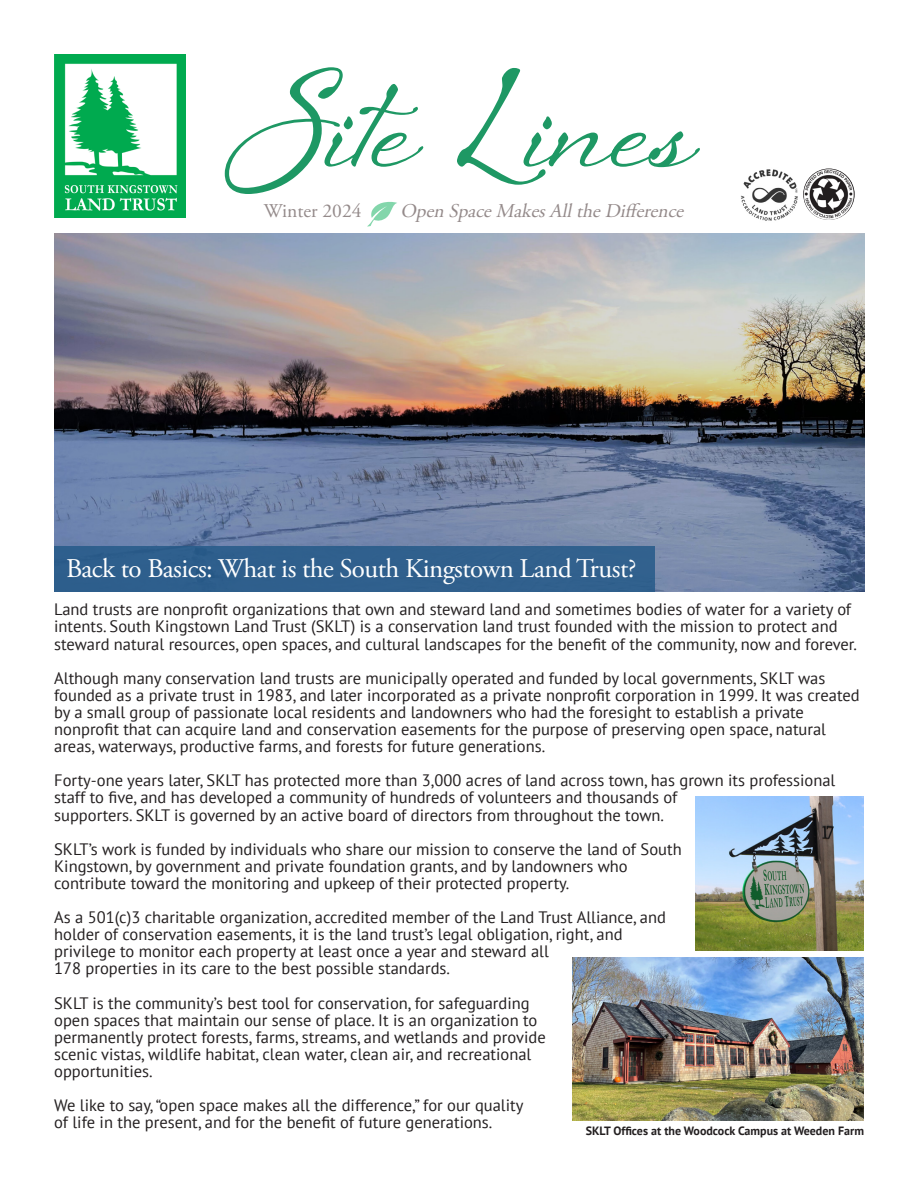
<style>
.page{position:relative;width:918px;height:1188px;background:#fff}
.page>*{position:absolute;margin:0;border:0;box-sizing:border-box;transform-origin:0 0}
.t1{font:27px "Adobe Garamond Pro";letter-spacing:-.03em;color:#fff}
.t2{font:italic 19.5px "Adobe Garamond Pro";color:#948a8a}
.t3{font:19.5px "Adobe Garamond Pro";color:#948a8a}
.t4{font:16.5px/17.1px "PT Sans";color:#231f20}
.t5{font:700 12px "PT Sans";color:#231f20}
</style>
<div class="page">
<img style="left:54px;top:233px;width:810px;height:359px">
<img style="left:54px;top:54px;width:131px;height:164px">
<svg style="left:225px;top:67px;width:475px;height:127px"></svg>
<img style="left:741px;top:169px;width:57px;height:52px">
<img style="left:803px;top:169px;width:52px;height:51px;border-radius:26px">
<svg style="left:367px;top:202px;width:30px;height:24px"></svg>
<img style="left:572px;top:958px;width:292px;height:162px">
<div style="left:54px;top:546px;width:600px;height:46px;background:#2f608d"></div>
<img style="left:696px;top:796px;width:168px;height:155px">
<p class="t3" style="left:264px;top:199px;width:99px">Winter 2024</p>
<p class="t2" style="left:401px;top:199px;width:289px">Open SpaceMakesAlltheDifference</p>
<p class="t1" style="left:66px;top:552px;width:572px">Back to Basics: What is the South Kingstown Land Trust?</p>
<p class="t4" style="left:54px;top:601px;width:804px">Land trusts are nonprofit organizations that own and steward land and sometimes bodies of water for a variety of intents. South Kingstown Land Trust (SKLT) is a conservation land trust founded with the mission to protect and steward natural resources, open spaces, and cultural landscapes for the benefit of the community, now and forever.</p>
<p class="t4" style="left:54px;top:669px;width:807px">Although many conservation land trusts are municipally operated and funded by local governments, SKLT was founded as a private trust in 1983, and later incorporated as a private nonprofit corporation in 1999. It was created by a small group of passionate local residents and landowners who had the foresight to establish a private</p>
<p class="t4" style="left:54px;top:720px;width:773px">nonprofit that can acquire land and conservation easements for the purpose of preserving open space, natural areas, waterways, productive farms, and forests for future generations.</p>
<p class="t4" style="left:54px;top:772px;width:783px">Forty-one years later, SKLT has protected more than 3,000 acres of land across town, has grown its professional staff to five, and has developed a community of hundreds of volunteers and thousands of<br>supporters. SKLT is governed by an active board of directors from throughout the town.</p>
<p class="t4" style="left:54px;top:840px;width:629px">SKLT’s work is funded by individuals who share our mission to conserve the land of South<br>Kingstown, by government and private foundation grants, and by landowners who contribute toward the monitoring and upkeep of their protected property.</p>
<p class="t4" style="left:54px;top:908px;width:613px">As a 501(c)3 charitable organization, accredited member of the Land Trust Alliance, and holder of conservation easements, it is the land trust’s legal obligation, right, and privilege to monitor each property at least once a year and steward all<br>178 properties in its care to the best possible standards.</p>
<p class="t4" style="left:54px;top:994px;width:485px">SKLT is the community’s best tool for conservation, for safeguarding open spaces that maintain our sense of place. It is an organization to</p>
<p class="t4" style="left:54px;top:1028px;width:493px">permanently protect forests, farms, streams, and wetlands and provide scenic vistas, wildlife habitat, clean water, clean air, and recreational opportunities.</p>
<p class="t4" style="left:54px;top:1097px;width:471px">We like to say, “open space makes all the difference,” for our quality of life in the present, and for the benefit of future generations.</p>
<p class="t5" style="left:586px;top:1122px;width:280px">SKLT Offices at the Woodcock Campus at Weeden Farm</p>
</div>
